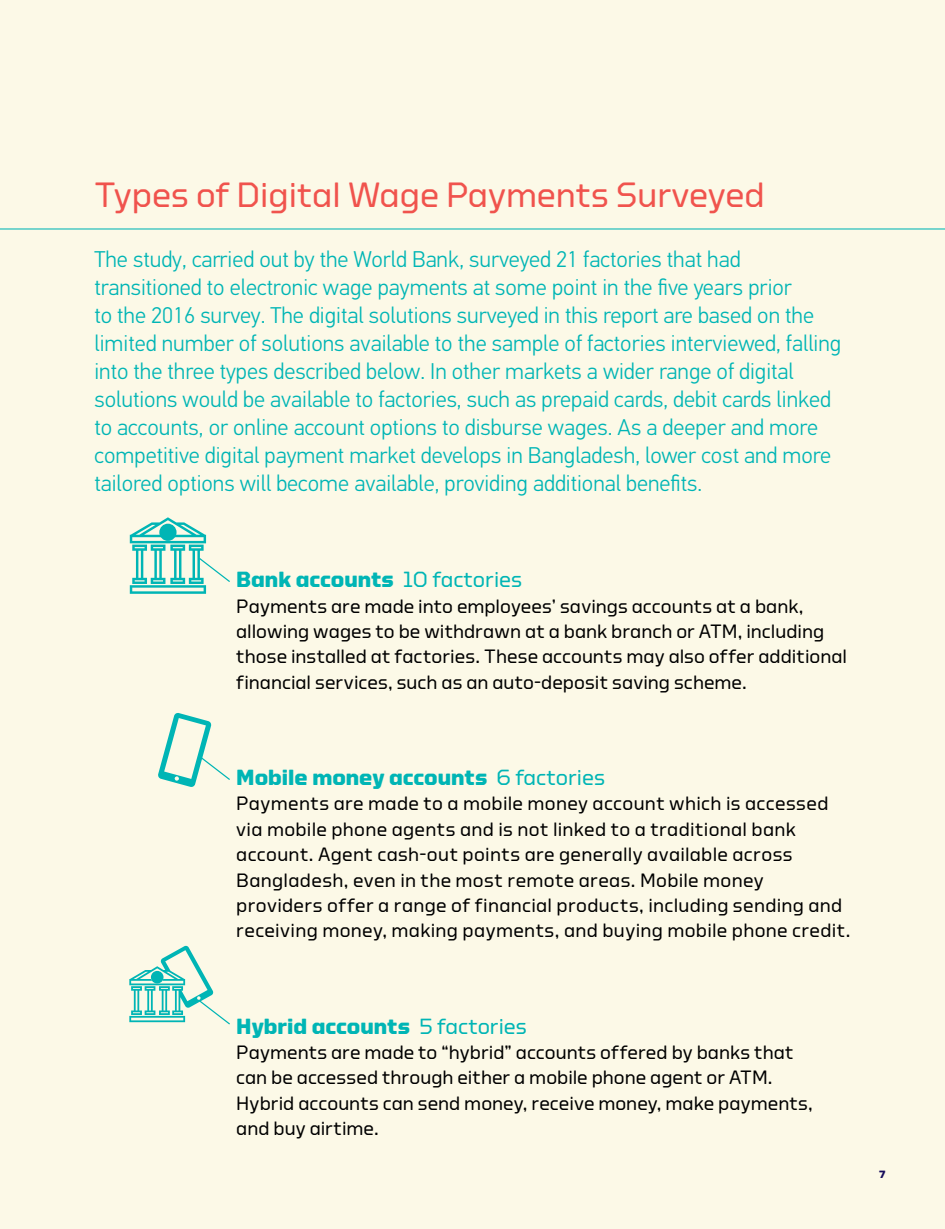
<style>
.page{position:relative;width:945px;height:1229px;background:#fff}
.page>*{position:absolute;margin:0;border:0;box-sizing:border-box;transform-origin:0 0}
.t1{font:35px "Torque";color:#f0534d}
.t2{font:300 22.75px/28px "PF Din Text Pro";color:#00b5b5}
.t3{font:700 21.88px "Torque";color:#00b5b5}
.t4{font:19.25px/25.4px "Torque";letter-spacing:.01em;color:#000}
.t5{font:700 10.5px "Torque";color:#160c5b}
.s1{font-weight:400}
</style>
<div class="page">
<div style="left:0;top:0;width:945px;height:1228px;background:#fcf9e7"></div>
<hr style="left:0;top:228px;width:945px;height:1px;background:#00b5b5">
<svg style="left:158px;top:713px;width:72px;height:74px"></svg>
<svg style="left:129px;top:945px;width:101px;height:80px"></svg>
<svg style="left:130px;top:517px;width:100px;height:77px"></svg>
<div style="left:159px;top:523px;width:18px;height:18px;background:#00b5b5;border-radius:50%"></div>
<h1 class="t1" style="left:94px;top:175px;width:672px">Types of Digital Wage Payments Surveyed</h1>
<p class="t2" style="left:94px;top:245px;width:748px">The study, carried out by the World Bank, surveyed 21 factories that had transitioned to electronic wage payments at some point in the five years prior<br>to the 2016 survey. The digital solutions surveyed in this report are based on the limited number of solutions available to the sample of factories interviewed, falling into the three types described below. In other markets a wider range of digital solutions would be available to factories, such as prepaid cards, debit cards linked to accounts, or online account options to disburse wages. As a deeper and more competitive digital payment market develops in Bangladesh, lower cost and more tailored options will become available, providing additional benefits.</p>
<p class="t3" style="left:236px;top:567px;width:288px">Bank accounts <span class="s1">10 factories</span></p>
<p class="t4" style="left:236px;top:593px;width:612px">Payments are made into employees’ savings accounts at a bank, allowing wages to be withdrawn at a bank branch or ATM, including those installed at factories. These accounts may also offer additional financial services, such as an auto-deposit saving scheme.</p>
<p class="t3" style="left:236px;top:765px;width:370px">Mobile money accounts <span class="s1">6 factories</span></p>
<p class="t4" style="left:236px;top:790px;width:616px">Payments are made to a mobile money account which is accessed via mobile phone agents and is not linked to a traditional bank account. Agent cash-out points are generally available across Bangladesh, even in the most remote areas. Mobile money providers offer a range of financial products, including sending and receiving money, making payments, and buying mobile phone credit.</p>
<p class="t3" style="left:236px;top:1013px;width:292px">Hybrid accounts <span class="s1">5 factories</span></p>
<p class="t4" style="left:236px;top:1039px;width:578px">Payments are made to “hybrid” accounts offered by banks that can be accessed through either a mobile phone agent or ATM.<br>Hybrid accounts can send money, receive money, make payments, and buy airtime.</p>
<p class="t5" style="left:879px;top:1168px;width:8px">7</p>
</div>
